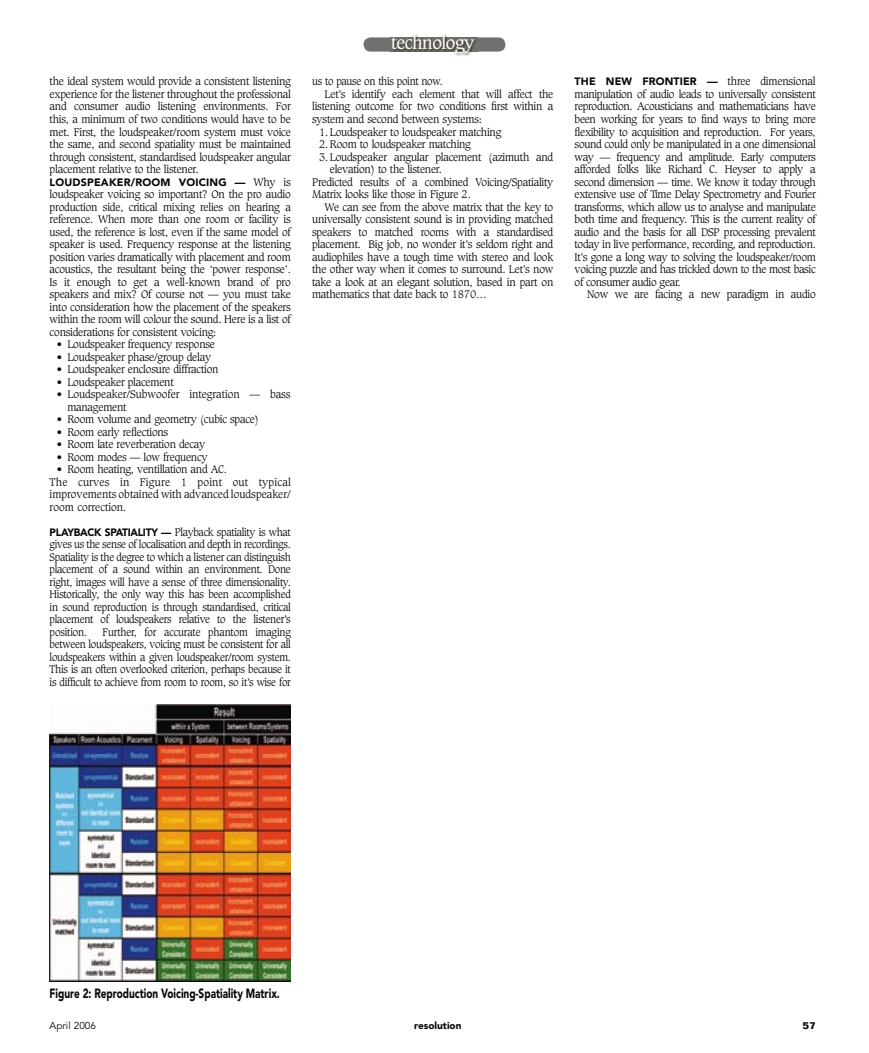
<style>
.page{position:relative;width:869px;height:1053px;background:#fff}
.page>*{position:absolute;margin:0;border:0;box-sizing:border-box;transform-origin:0 0}
.t1{font:17.5px "Caxton";letter-spacing:-.03em;color:#fdf8ed}
.t2{font:900 13.25px "Avenir";color:#070707;scale:.75 1}
.t3{font:300 10.62px/12.5px "Caxton";letter-spacing:-.02em;color:#070707;text-align:justify}
.t4{font:300 10.62px/12.5px "Caxton";letter-spacing:-.02em;color:#070707;text-align:justify;scale:.96 1}
.t5{font:300 10.62px/12.5px "Caxton";color:#070707}
.t6{font:900 10.62px "Avenir";letter-spacing:.015em;color:#070707}
.t7{font:900 10px "Avenir";color:#070707}
.t8{font:10px "Avenir";color:#070707}
.t9{font:700 10px "Folio";color:#070707}
.s1{font-family:"Caxton";font-weight:300}
.s2{font-family:"Avenir";font-weight:900}
</style>
<div class="page">
<div style="left:363px;top:37px;width:142px;height:15px;background:#70706e;border-radius:7px"></div>
<img style="left:412px;top:34px;width:60px;height:22px">
<img style="left:392px;top:37px;width:84px;height:15px">
<img style="left:50px;top:704px;width:241px;height:277px">
<p class="t3" style="left:50px;top:76px;width:242px">the ideal system would provide a consistent listening experience for the listener throughout the professional and consumer audio listening environments. For this, a minimum of two conditions would have to be met. First, the loudspeaker/room system must voice the same, and second spatiality must be maintained through consistent, standardised loudspeaker angular placement relative to the listener.</p>
<p class="t6" style="left:50px;top:175px;width:242px">LOUDSPEAKER/ROOM VOICING — <span class="s1">Why is</span></p>
<p class="t3" style="left:50px;top:188px;width:242px">loudspeaker voicing so important? On the pro audio production side, critical mixing relies on hearing a reference. When more than one room or facility is used, the reference is lost, even if the same model of speaker is used. Frequency response at the listening position varies dramatically with placement and room acoustics, the resultant being the ‘power response’.<br>Is it enough to get a well-known brand of pro speakers and mix? Of course not — you must take into consideration how the placement of the speakers within the room will colour the sound. Here is a list of considerations for consistent voicing:</p>
<p class="t3" style="left:57px;top:338px;width:160px">• Loudspeaker frequency response</p>
<p class="t3" style="left:57px;top:351px;width:156px">• Loudspeaker phase/group delay</p>
<p class="t3" style="left:57px;top:363px;width:163px">• Loudspeaker enclosure diffraction</p>
<p class="t3" style="left:57px;top:376px;width:118px">• Loudspeaker placement</p>
<p class="t3" style="left:67px;top:388px;width:225px;text-indent:-11px">• Loudspeaker/Subwoofer integration — bass management</p>
<p class="t3" style="left:57px;top:413px;width:204px">• Room volume and geometry (cubic space)</p>
<p class="t3" style="left:57px;top:426px;width:113px">• Room early reflections</p>
<p class="t3" style="left:57px;top:438px;width:150px">• Room late reverberation decay</p>
<p class="t3" style="left:57px;top:451px;width:152px">• Room modes — low frequency</p>
<p class="t5" style="left:50px;top:463px;width:242px;text-indent:7px">• Room heating, ventillation and AC.<br>The curves in Figure 1 point out typical improvements obtained with advanced loudspeaker/ room correction.</p>
<p class="t4" style="left:50px;top:526px;width:252px"><span class="s2">PLAYBACK SPATIALITY —</span> Playback spatiality is what gives us the sense of localisation and depth in recordings.<br>Spatiality is the degree to which a listener can distinguish placement of a sound within an environment. Done right, images will have a sense of three dimensionality.<br>Historically, the only way this has been accomplished in sound reproduction is through standardised, critical placement of loudspeakers relative to the listener’s position.</p>
<p class="t4" style="left:50px;top:626px;width:253px;text-indent:53px">Further, for accurate phantom imaging between loudspeakers, voicing must be consistent for all loudspeakers within a given loudspeaker/room system.<br>This is an often overlooked criterion, perhaps because it is difficult to achieve from room to room, so it’s wise for</p>
<h1 class="t1" style="left:391px;top:33px;width:84px">technology</h1>
<p class="t4" style="left:312px;top:76px;width:137px">us to pause on this point now.</p>
<p class="t3" style="left:324px;top:88px;width:230px">Let’s identify each element that will affect the</p>
<p class="t3" style="left:312px;top:101px;width:242px">listening outcome for two conditions first within a</p>
<p class="t3" style="left:312px;top:113px;width:171px">system and second between systems:</p>
<p class="t3" style="left:319px;top:126px;width:184px">1. Loudspeaker to loudspeaker matching</p>
<p class="t3" style="left:319px;top:138px;width:153px">2. Room to loudspeaker matching</p>
<p class="t3" style="left:319px;top:151px;width:235px">3. Loudspeaker angular placement (azimuth and</p>
<p class="t3" style="left:330px;top:163px;width:113px">elevation) to the listener.</p>
<p class="t3" style="left:312px;top:176px;width:242px">Predicted results of a combined Voicing/Spatiality</p>
<p class="t3" style="left:312px;top:188px;width:160px">Matrix looks like those in Figure 2.</p>
<p class="t3" style="left:324px;top:201px;width:230px">We can see from the above matrix that the key to</p>
<p class="t3" style="left:312px;top:213px;width:242px">universally consistent sound is in providing matched</p>
<p class="t3" style="left:312px;top:226px;width:242px">speakers to matched rooms with a standardised</p>
<p class="t3" style="left:312px;top:238px;width:242px">placement. Big job, no wonder it’s seldom right and</p>
<p class="t3" style="left:312px;top:251px;width:242px">audiophiles have a tough time with stereo and look</p>
<p class="t3" style="left:312px;top:263px;width:242px">the other way when it comes to surround. Let’s now</p>
<p class="t3" style="left:312px;top:276px;width:242px">take a look at an elegant solution, based in part on</p>
<p class="t3" style="left:312px;top:288px;width:176px">mathematics that date back to 1870…</p>
<p class="t3" style="left:574px;top:76px;width:242px"><span class="s2">THE NEW FRONTIER —</span> three dimensional manipulation of audio leads to universally consistent reproduction. Acousticians and mathematicians have been working for years to find ways to bring more flexibility to acquisition and reproduction. For years, sound could only be manipulated in a one dimensional way — frequency and amplitude. Early computers afforded folks like Richard C. Heyser to apply a second dimension — time. We know it today through extensive use of Time Delay Spectrometry and Fourier transforms, which allow us to analyse and manipulate both time and frequency. This is the current reality of audio and the basis for all DSP processing prevalent today in live performance, recording, and reproduction.<br>It’s gone a long way to solving the loudspeaker/room voicing puzzle and has trickled down to the most basic of consumer audio gear.</p>
<p class="t3" style="left:586px;top:288px;width:230px">Now we are facing a new paradigm in audio</p>
<p class="t2" style="left:50px;top:985px;width:308px">Figure 2: Reproduction Voicing-Spatiality Matrix.</p>
<p class="t8" style="left:50px;top:1019px;width:48px">April 2006</p>
<p class="t7" style="left:414px;top:1019px;width:49px">resolution</p>
<p class="t9" style="left:802px;top:1019px;width:15px">57</p>
</div>
